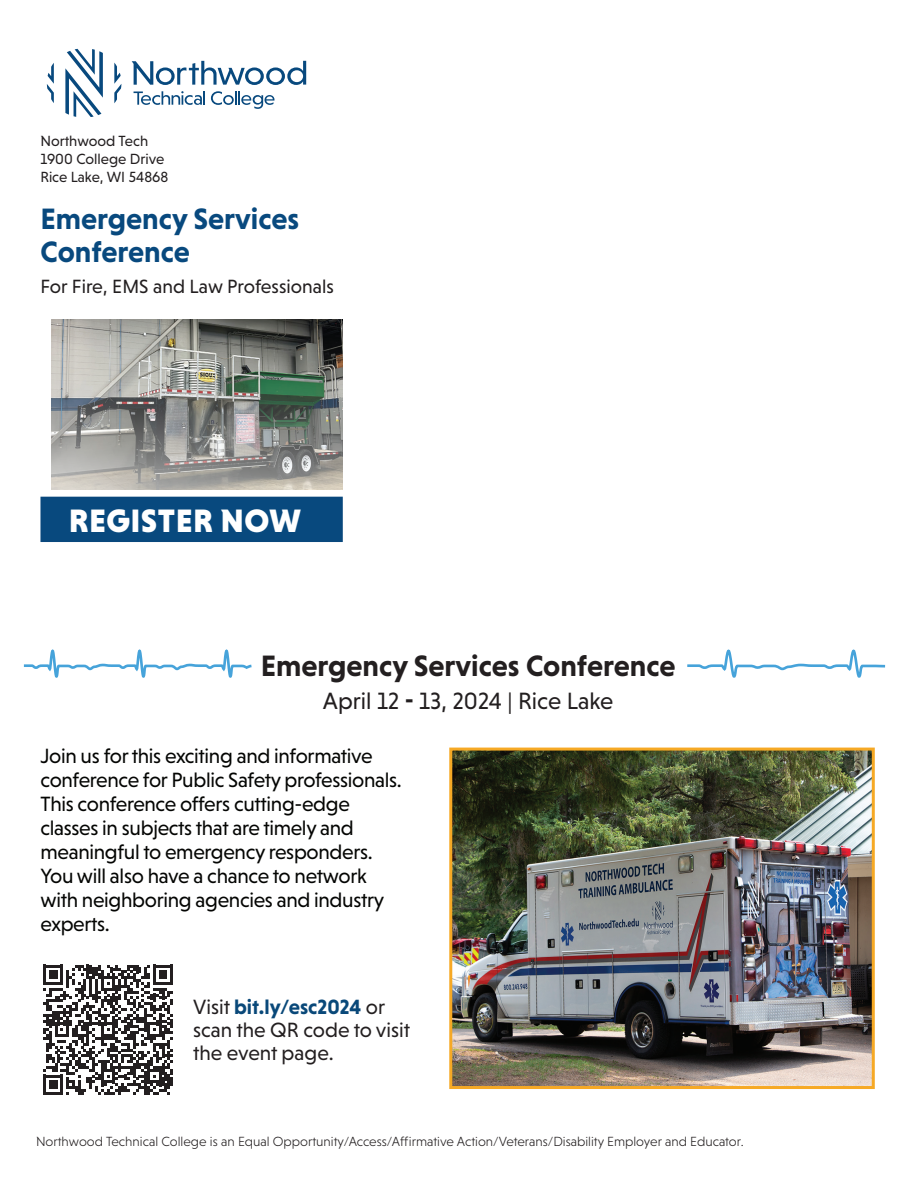
<style>
.page{position:relative;width:918px;height:1188px;background:#fff}
.page>*{position:absolute;margin:0;border:0;box-sizing:border-box;transform-origin:0 0}
.t1{font:900 33px "Niveau Grotesk";letter-spacing:.015em;color:#fff}
.t2{font:700 30px "Niveau Grotesk";color:#08497e}
.t3{font:700 30px "Niveau Grotesk";color:#231f20}
.t4{font:24px "Niveau Grotesk";color:#231f20}
.t5{font:21px/24px "Niveau Grotesk";letter-spacing:-.015em;color:#040503}
.t6{font:21px/23.1px "Niveau Grotesk";color:#231f20}
.t7{font:19.5px "Niveau Grotesk";color:#231f20}
.t8{font:15px "Niveau Grotesk";color:#231f20}
.t9{font:300 13.5px "Niveau Grotesk";color:#231f20}
.s1{font-weight:700}
.s2{font-weight:700;color:#094879}
</style>
<div class="page">
<svg style="left:134px;top:91px;width:71px;height:14px"></svg>
<svg style="left:211px;top:91px;width:63px;height:18px"></svg>
<svg style="left:132px;top:61px;width:174px;height:24px"></svg>
<svg style="left:65px;top:49px;width:38px;height:68px"></svg>
<svg style="left:114px;top:63px;width:7px;height:40px"></svg>
<svg style="left:47px;top:63px;width:7px;height:40px"></svg>
<div style="left:40px;top:497px;width:303px;height:45px;background:#08497e"></div>
<img style="left:51px;top:319px;width:292px;height:170px">
<svg style="left:687px;top:649px;width:199px;height:29px"></svg>
<svg style="left:23px;top:649px;width:229px;height:29px"></svg>
<img style="left:453px;top:752px;width:418px;height:333px">
<div style="left:449px;top:748px;width:426px;height:341px;border:3px solid #f6a925"></div>
<svg style="left:43px;top:965px;width:130px;height:130px"></svg>
<p class="t8" style="left:40px;top:133px;width:109px">Northwood Tech</p>
<p class="t8" style="left:40px;top:151px;width:125px">1900 College Drive</p>
<p class="t8" style="left:40px;top:169px;width:129px">Rice Lake, WI 54868</p>
<p class="t2" style="left:40px;top:202px;width:260px">Emergency Services</p>
<p class="t2" style="left:40px;top:235px;width:151px">Conference</p>
<p class="t7" style="left:40px;top:276px;width:295px">For Fire, EMS and Law Professionals</p>
<p class="t1" style="left:69px;top:501px;width:234px">REGISTER NOW</p>
<p class="t3" style="left:261px;top:648px;width:416px">Emergency Services Conference</p>
<p class="t4" style="left:323px;top:687px;width:292px">April 12 <span class="s1">-</span> 13, 2024 | Rice Lake</p>
<p class="t5" style="left:40px;top:744px;width:363px">Join us for this exciting and informative conference for Public Safety professionals.<br>This conference offers cutting-edge classes in subjects that are timely and meaningful to emergency responders.<br>You will also have a chance to network with neighboring agencies and industry experts.</p>
<p class="t6" style="left:193px;top:995px;width:218px">Visit <span class="s2">bit.ly/esc2024</span> or scan the QR code to visit the event page.</p>
<p class="t9" style="left:36px;top:1133px;width:709px">Northwood Technical College is an Equal Opportunity/Access/Affirmative Action/Veterans/Disability Employer and Educator.</p>
</div>
